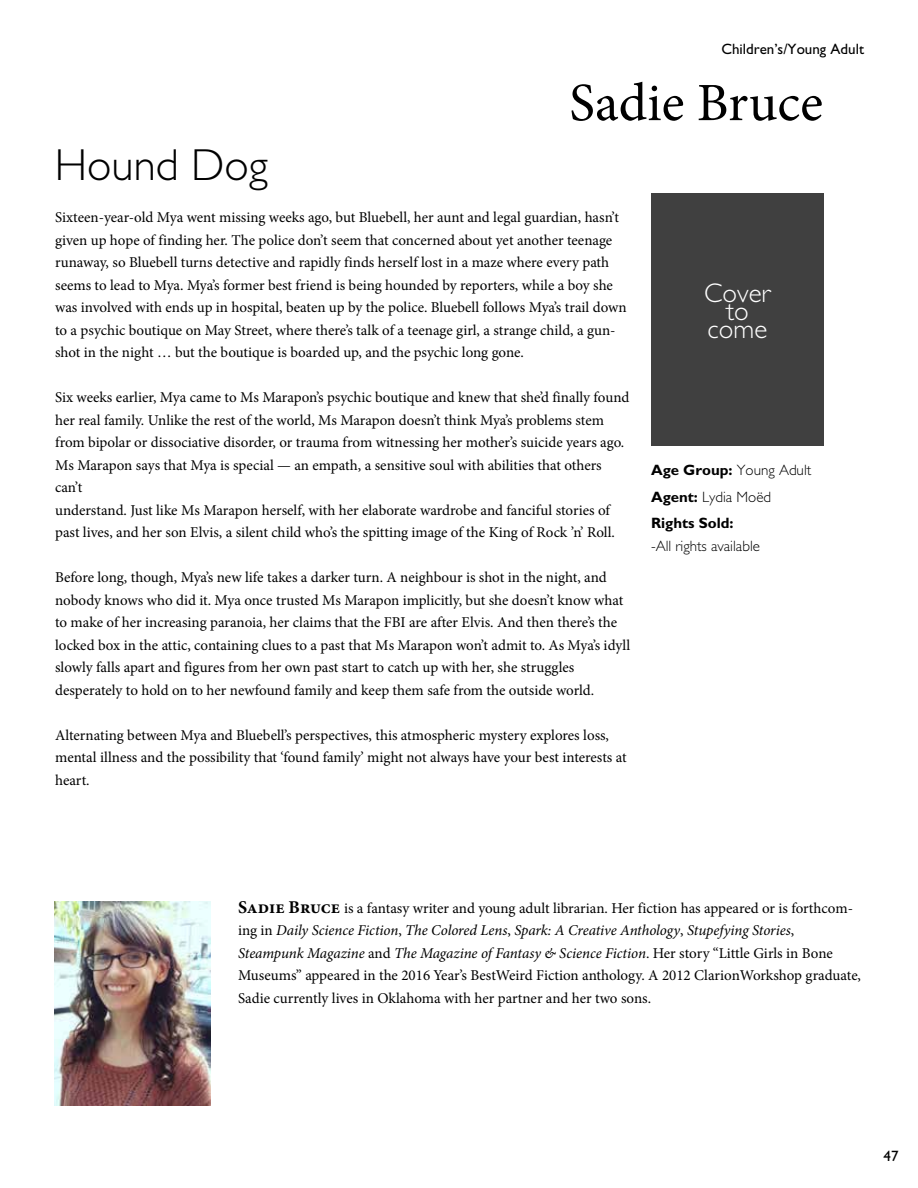
<style>
.page{position:relative;width:918px;height:1188px;background:#fff}
.page>*{position:absolute;margin:0;border:0;box-sizing:border-box;transform-origin:0 0}
.t1{font:54px "Minion Pro";color:#000}
.t2{font:300 45px "Gill Sans";color:#000}
.t3{font:300 27px "Gill Sans";color:#fff}
.t4{font:15px/22.5px "Minion Pro";letter-spacing:-.005em;color:#000}
.t5{font:700 15px/26.5px "Gill Sans";color:#000}
.t6{font:15px "Gill Sans";color:#000}
.t7{font:300 15px "Gill Sans";color:#000}
.s1{font-weight:300}
.s2{font-weight:700;font-size:18px}
.s3{font-style:italic}
</style>
<div class="page">
<img style="left:54px;top:901px;width:156px;height:205px">
<div style="left:651px;top:193px;width:173px;height:253px;background:#404040"></div>
<p class="t6" style="left:721px;top:40px;width:144px">Children’s/Young Adult</p>
<h1 class="t1" style="left:569px;top:67px;width:255px">Sadie Bruce</h1>
<h2 class="t2" style="left:55px;top:140px;width:215px">Hound Dog</h2>
<p class="t4" style="left:55px;top:206px;width:573px">Sixteen-year-old Mya went missing weeks ago, but Bluebell, her aunt and legal guardian, hasn’t given up hope of finding her. The police don’t seem that concerned about yet another teenage runaway, so Bluebell turns detective and rapidly finds herself lost in a maze where every path seems to lead to Mya. Mya’s former best friend is being hounded by reporters, while a boy she was involved with ends up in hospital, beaten up by the police. Bluebell follows Mya’s trail down to a psychic boutique on May Street, where there’s talk of a teenage girl, a strange child, a gun&shy;shot in the night … but the boutique is boarded up, and the psychic long gone.</p>
<p class="t4" style="left:55px;top:386px;width:576px">Six weeks earlier, Mya came to Ms Marapon’s psychic boutique and knew that she’d finally found her real family. Unlike the rest of the world, Ms Marapon doesn’t think Mya’s problems stem from bipolar or dissociative disorder, or trauma from witnessing her mother’s suicide years ago.<br>Ms Marapon says that Mya is special — an empath, a sensitive soul with abilities that others can’t<br>understand. Just like Ms Marapon herself, with her elaborate wardrobe and fanciful stories of past lives, and her son Elvis, a silent child who’s the spitting image of the King of Rock ’n’ Roll.</p>
<p class="t4" style="left:55px;top:566px;width:577px">Before long, though, Mya’s new life takes a darker turn. A neighbour is shot in the night, and nobody knows who did it. Mya once trusted Ms Marapon implicitly, but she doesn’t know what to make of her increasing paranoia, her claims that the FBI are after Elvis. And then there’s the locked box in the attic, containing clues to a past that Ms Marapon won’t admit to. As Mya’s idyll slowly falls apart and figures from her own past start to catch up with her, she struggles desperately to hold on to her newfound family and keep them safe from the outside world.</p>
<p class="t4" style="left:55px;top:724px;width:573px">Alternating between Mya and Bluebell’s perspectives, this atmospheric mystery explores loss, mental illness and the possibility that ‘found family’ might not always have your best interests at heart.</p>
<h3 class="t3" style="left:704px;top:278px;width:68px">Cover</h3>
<h3 class="t3" style="left:726px;top:296px;width:24px">to</h3>
<h3 class="t3" style="left:708px;top:314px;width:61px">come</h3>
<p class="t5" style="left:651px;top:457px;width:162px">Age Group: <span class="s1">Young Adult<br></span>Agent: <span class="s1">Lydia Moëd<br></span>Rights Sold:</p>
<p class="t7" style="left:651px;top:537px;width:111px">-All rights available</p>
<p class="t4" style="left:238px;top:897px;width:624px"><span class="s2">Sadie Bruce</span> is a fantasy writer and young adult librarian. Her fiction has appeared or is forthcom&shy;ing in <span class="s3">Daily Science Fiction</span>, <span class="s3">The Colored Lens</span>, <span class="s3">Spark: A Creative Anthology</span>, <span class="s3">Stupefying Stories</span>, <span class="s3">Steampunk Magazine</span> and <span class="s3">The Magazine of Fantasy &amp; Science Fiction</span>. Her story “Little Girls in Bone Museums” appeared in the 2016 Year’s BestWeird Fiction anthology. A 2012 ClarionWorkshop graduate, Sadie currently lives in Oklahoma with her partner and her two sons.</p>
<p class="t6" style="left:884px;top:1147px;width:16px">47</p>
</div>
